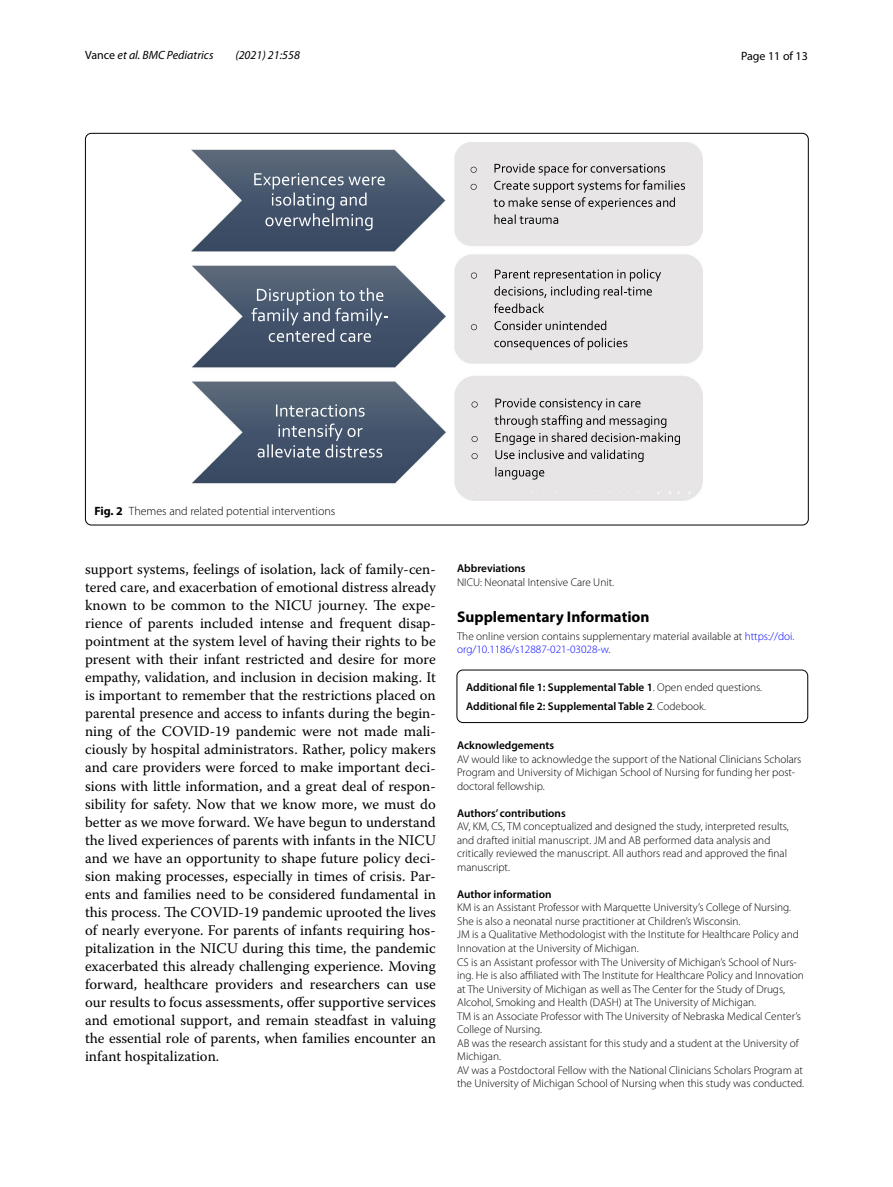
<style>
.page{position:relative;width:893px;height:1187px;background:#fff}
.page>*{position:absolute;margin:0;border:0;box-sizing:border-box;transform-origin:0 0}
.t1{font:700 15.45px "Myriad Pro";color:#000}
.t2{font:14.7px/18px "Warnock Pro";color:#000;text-align:justify}
.t3{font:300 12px "Myriad Pro";color:#000}
.t4{font:italic 12px "Myriad Pro";color:#000}
.t5{font:12px "Myriad Pro";color:#000}
.t6{font:300 11.25px/13.5px "Myriad Pro";color:#000}
.t7{font:600 11.25px/19.5px "Myriad Pro";color:#000}
.s1{font-style:normal}
.s2{font-weight:700}
.s3{color:#00f}
.s4{font-weight:300}
</style>
<div class="page">
<div style="left:457px;top:669px;width:351px;height:53px;border:1px solid #000;border-radius:6px"></div>
<img style="left:192px;top:142px;width:510px;height:358px">
<svg style="left:471px;top:167px;width:6px;height:6px"></svg>
<svg style="left:471px;top:184px;width:6px;height:6px"></svg>
<svg style="left:493px;top:163px;width:192px;height:61px;background:#cbc9ca"></svg>
<svg style="left:472px;top:401px;width:6px;height:6px"></svg>
<svg style="left:472px;top:436px;width:6px;height:6px"></svg>
<svg style="left:472px;top:453px;width:6px;height:6px"></svg>
<svg style="left:494px;top:398px;width:186px;height:81px;background:#cfcdce"></svg>
<svg style="left:471px;top:272px;width:6px;height:6px"></svg>
<svg style="left:494px;top:269px;width:167px;height:44px;background:#cbc9ca"></svg>
<svg style="left:471px;top:324px;width:6px;height:6px"></svg>
<svg style="left:494px;top:320px;width:112px;height:10px"></svg>
<svg style="left:494px;top:337px;width:133px;height:13px;background:#bdbcbd"></svg>
<svg style="left:254px;top:173px;width:131px;height:57px;background:#5f6d81"></svg>
<svg style="left:251px;top:288px;width:137px;height:54px;background:#626f83"></svg>
<svg style="left:276px;top:404px;width:89px;height:12px"></svg>
<svg style="left:258px;top:423px;width:124px;height:34px;background:#5f6c81"></svg>
<p class="t4" style="left:85px;top:48px;width:130px"><span class="s1">Vance</span> et al. BMC Pediatrics</p>
<p class="t4" style="left:235px;top:48px;width:66px">(2021) 21:558</p>
<p class="t5" style="left:741px;top:48px;width:68px">Page 11 of 13</p>
<p class="t3" style="left:94px;top:504px;width:242px"><span class="s2">Fig. 2</span> Themes and related potential interventions</p>
<p class="t2" style="left:85px;top:560px;width:352px">support systems, feelings of isolation, lack of family-cen&shy;tered care, and exacerbation of emotional distress already known to be common to the NICU journey. The expe&shy;rience of parents included intense and frequent disap&shy;pointment at the system level of having their rights to be present with their infant restricted and desire for more empathy, validation, and inclusion in decision making. It is important to remember that the restrictions placed on parental presence and access to infants during the begin&shy;ning of the COVID-19 pandemic were not made mali&shy;ciously by hospital administrators. Rather, policy makers and care providers were forced to make important deci&shy;sions with little information, and a great deal of respon&shy;sibility for safety. Now that we know more, we must do better as we move forward. We have begun to understand the lived experiences of parents with infants in the NICU and we have an opportunity to shape future policy deci&shy;sion making processes, especially in times of crisis. Par&shy;ents and families need to be considered fundamental in this process. The COVID-19 pandemic uprooted the lives of nearly everyone. For parents of infants requiring hos&shy;pitalization in the NICU during this time, the pandemic exacerbated this already challenging experience. Moving forward, healthcare providers and researchers can use our results to focus assessments, offer supportive services and emotional support, and remain steadfast in valuing the essential role of parents, when families encounter an infant hospitalization.</p>
<p class="t7" style="left:457px;top:558px;width:70px">Abbreviations</p>
<p class="t6" style="left:457px;top:575px;width:159px">NICU: Neonatal Intensive Care Unit.</p>
<p class="t1" style="left:457px;top:606px;width:194px">Supplementary Information</p>
<p class="t6" style="left:457px;top:629px;width:339px">The online version contains supplementary material available at <span class="s3">https://doi. org/10.1186/s12887-021-03028-w</span>.</p>
<p class="t7" style="left:466px;top:677px;width:297px">Additional file 1: Supplemental Table 1<span class="s4">. Open ended questions.<br></span>Additional file 2: Supplemental Table 2<span class="s4">. Codebook.</span></p>
<p class="t7" style="left:457px;top:735px;width:98px">Acknowledgements</p>
<p class="t6" style="left:457px;top:752px;width:346px">AV would like to acknowledge the support of the National Clinicians Scholars<br>Program and University of Michigan School of Nursing for funding her post&shy;doctoral fellowship.</p>
<p class="t7" style="left:457px;top:803px;width:110px">Authors’ contributions</p>
<p class="t6" style="left:457px;top:820px;width:333px">AV, KM, CS, TM conceptualized and designed the study, interpreted results, and drafted initial manuscript. JM and AB performed data analysis and critically reviewed the manuscript. All authors read and approved the final manuscript.</p>
<p class="t7" style="left:457px;top:884px;width:96px">Author information</p>
<p class="t6" style="left:457px;top:901px;width:348px">KM is an Assistant Professor with Marquette University’s College of Nursing.<br>She is also a neonatal nurse practitioner at Children’s Wisconsin.<br>JM is a Qualitative Methodologist with the Institute for Healthcare Policy and Innovation at the University of Michigan.<br>CS is an Assistant professor with The University of Michigan’s School of Nurs&shy;ing. He is also affiliated with The Institute for Healthcare Policy and Innovation at The University of Michigan as well as The Center for the Study of Drugs, Alcohol, Smoking and Health (DASH) at The University of Michigan.<br>TM is an Associate Professor with The University of Nebraska Medical Center’s College of Nursing.<br>AB was the research assistant for this study and a student at the University of Michigan.<br>AV was a Postdoctoral Fellow with the National Clinicians Scholars Program at the University of Michigan School of Nursing when this study was conducted.</p>
</div>
